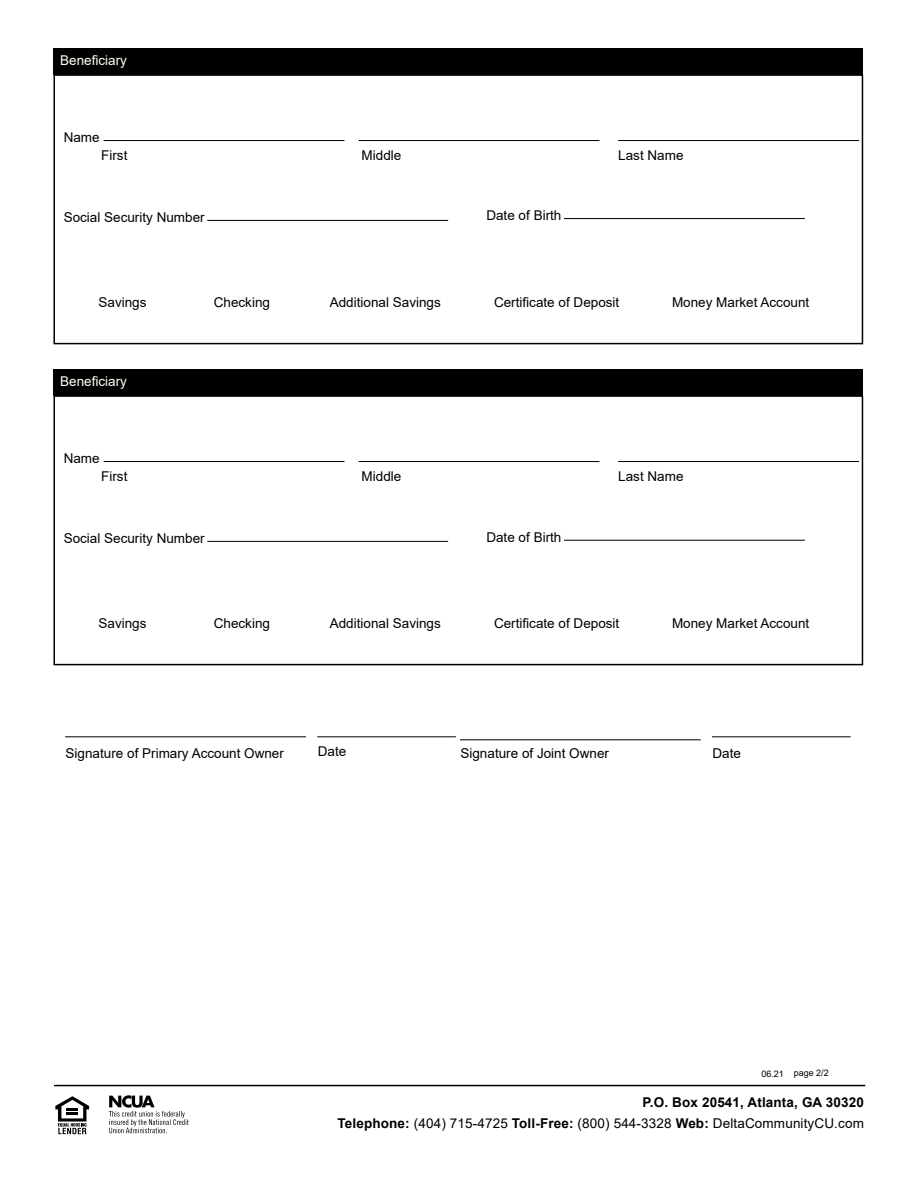
<style>
.page{position:relative;width:918px;height:1188px;background:#fff}
.page>*{position:absolute;margin:0;border:0;box-sizing:border-box;transform-origin:0 0}
.Paragraph_2{font:13.5px "Arial";color:#000}
.t1{font:700 13.5px "Arial";letter-spacing:.01em;color:#000}
.Paragraph_2-2{font:13.5px "Arial";color:#fffef2}
.t2{font:9px "Arial";color:#000}
.s1{font-weight:700}
</style>
<div class="page">
<div style="left:53px;top:49px;width:810px;height:26px;background:#000"></div>
<div style="left:53px;top:370px;width:810px;height:26px;background:#000"></div>
<hr style="left:65px;top:736px;width:241px;height:1px;background:#000">
<hr style="left:317px;top:736px;width:139px;height:1px;background:#000">
<hr style="left:460px;top:739px;width:241px;height:1px;background:#000">
<hr style="left:712px;top:736px;width:139px;height:1px;background:#000">
<hr style="left:104px;top:140px;width:240px;height:1px;background:#000">
<hr style="left:359px;top:140px;width:240px;height:1px;background:#000">
<hr style="left:618px;top:140px;width:241px;height:1px;background:#000">
<hr style="left:207px;top:220px;width:241px;height:1px;background:#000">
<hr style="left:104px;top:461px;width:240px;height:1px;background:#000">
<hr style="left:359px;top:461px;width:240px;height:1px;background:#000">
<hr style="left:618px;top:461px;width:241px;height:1px;background:#000">
<hr style="left:207px;top:541px;width:241px;height:1px;background:#000">
<div style="left:53px;top:74px;width:810px;height:270px;border:2px solid #000"></div>
<div style="left:53px;top:395px;width:810px;height:270px;border:2px solid #000"></div>
<hr style="left:564px;top:540px;width:241px;height:1px;background:#000">
<hr style="left:564px;top:218px;width:241px;height:1px;background:#000">
<svg style="left:109px;top:1095px;width:80px;height:38px"></svg>
<svg style="left:55px;top:1096px;width:34px;height:38px"></svg>
<hr style="left:54px;top:1085px;width:811px;height:1px;background:#000">
<p class="Paragraph_2-2" style="left:60px;top:51px;width:68px">Beneficiary</p>
<p class="Paragraph_2" style="left:64px;top:128px;width:38px">Name</p>
<p class="Paragraph_2" style="left:101px;top:146px;width:28px">First</p>
<p class="Paragraph_2" style="left:362px;top:146px;width:41px">Middle</p>
<p class="Paragraph_2" style="left:618px;top:146px;width:67px">Last Name</p>
<p class="Paragraph_2" style="left:64px;top:208px;width:143px">Social Security Number</p>
<p class="Paragraph_2" style="left:486px;top:206px;width:77px">Date of Birth</p>
<p class="Paragraph_2" style="left:99px;top:293px;width:50px">Savings</p>
<p class="Paragraph_2" style="left:214px;top:293px;width:58px">Checking</p>
<p class="Paragraph_2" style="left:330px;top:293px;width:113px">Additional Savings</p>
<p class="Paragraph_2" style="left:494px;top:293px;width:127px">Certificate of Deposit</p>
<p class="Paragraph_2" style="left:672px;top:293px;width:139px">Money Market Account</p>
<p class="Paragraph_2-2" style="left:60px;top:372px;width:68px">Beneficiary</p>
<p class="Paragraph_2" style="left:64px;top:449px;width:38px">Name</p>
<p class="Paragraph_2" style="left:101px;top:467px;width:28px">First</p>
<p class="Paragraph_2" style="left:362px;top:467px;width:41px">Middle</p>
<p class="Paragraph_2" style="left:618px;top:467px;width:67px">Last Name</p>
<p class="Paragraph_2" style="left:64px;top:529px;width:143px">Social Security Number</p>
<p class="Paragraph_2" style="left:486px;top:528px;width:77px">Date of Birth</p>
<p class="Paragraph_2" style="left:99px;top:614px;width:50px">Savings</p>
<p class="Paragraph_2" style="left:214px;top:614px;width:58px">Checking</p>
<p class="Paragraph_2" style="left:330px;top:614px;width:113px">Additional Savings</p>
<p class="Paragraph_2" style="left:494px;top:614px;width:127px">Certificate of Deposit</p>
<p class="Paragraph_2" style="left:672px;top:614px;width:139px">Money Market Account</p>
<p class="Paragraph_2" style="left:66px;top:744px;width:220px">Signature of Primary Account Owner</p>
<p class="Paragraph_2" style="left:318px;top:742px;width:30px">Date</p>
<p class="Paragraph_2" style="left:460px;top:744px;width:150px">Signature of Joint Owner</p>
<p class="Paragraph_2" style="left:713px;top:744px;width:30px">Date</p>
<p class="t2" style="left:761px;top:1068px;width:24px">06.21</p>
<p class="t2" style="left:794px;top:1067px;width:37px">page 2/2</p>
<p class="t1" style="left:643px;top:1093px;width:223px">P.O. Box 20541, Atlanta, GA 30320</p>
<p class="Paragraph_2" style="left:338px;top:1114px;width:528px"><span class="s1">Telephone:</span> (404) 715-4725 <span class="s1">Toll-Free:</span> (800) 544-3328 <span class="s1">Web:</span> DeltaCommunityCU.com</p>
</div>
